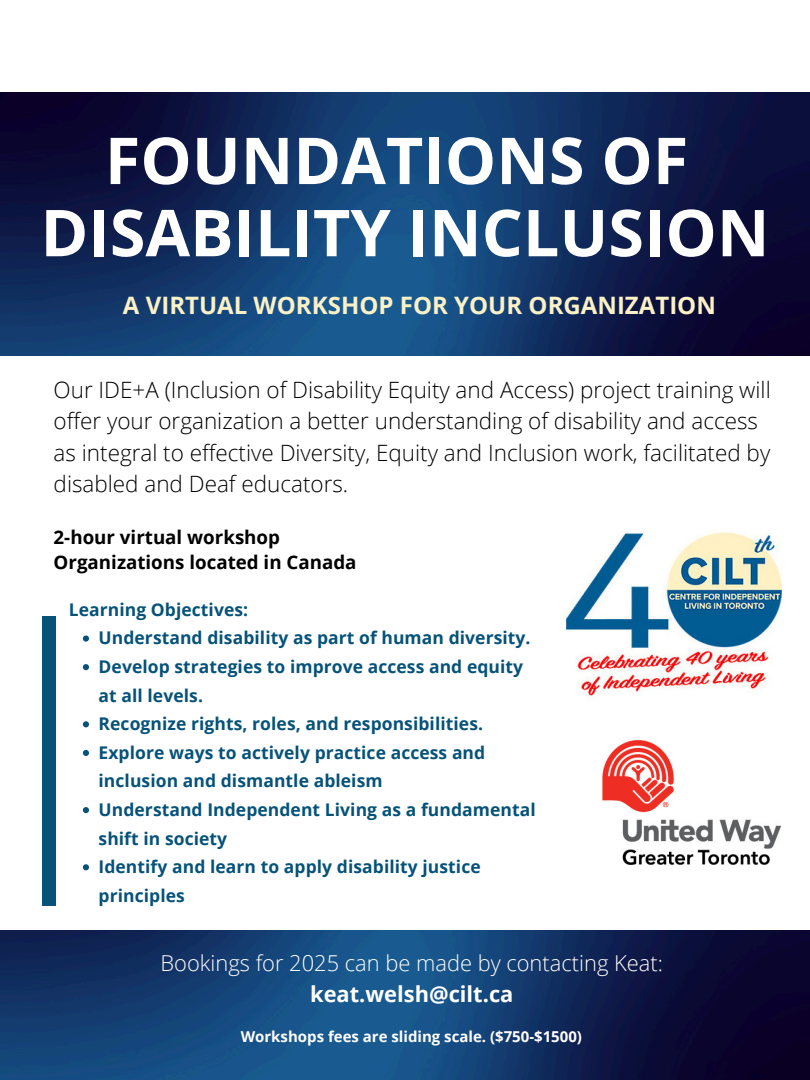
<style>
.page{position:relative;width:810px;height:1080px;background:#fff}
.page>*{position:absolute;margin:0;border:0;box-sizing:border-box;transform-origin:0 0}
.t1{font:700 64.69px/72.2px "Open Sans";color:#fff;text-align:center}
.t2{font:700 24px "Open Sans";color:#faf1c6}
.t3{font:300 22.5px/31.4px "Open Sans";color:#000}
.t4{font:300 21.88px/30.5px "Open Sans";color:#fff;text-align:center}
.t5{font:700 18.75px/25.8px "Open Sans";color:#000}
.t6{font:700 17.5px/28.6px "Open Sans";letter-spacing:.005em;color:#065279}
.t7{font:700 15px "Open Sans";color:#fff}
.s1{font-weight:700}
</style>
<div class="page">
<img style="left:0;top:92px;width:810px;height:263px">
<img style="left:0;top:931px;width:810px;height:149px">
<img style="left:564px;top:532px;width:219px;height:209px">
<div style="left:42px;top:616px;width:14px;height:289px;background:#065279"></div>
<svg style="left:83px;top:636px;width:6px;height:6px"></svg>
<svg style="left:83px;top:664px;width:6px;height:6px"></svg>
<svg style="left:83px;top:721px;width:6px;height:6px"></svg>
<svg style="left:83px;top:750px;width:6px;height:6px"></svg>
<svg style="left:83px;top:807px;width:6px;height:6px"></svg>
<svg style="left:83px;top:864px;width:6px;height:6px"></svg>
<img style="left:602px;top:741px;width:178px;height:124px">
<p class="t1" style="left:41px;top:123px;width:730px">FOUNDATIONS OF<br>DISABILITY INCLUSION</p>
<p class="t2" style="left:123px;top:289px;width:594px">A VIRTUAL WORKSHOP FOR YOUR ORGANIZATION</p>
<p class="t3" style="left:54px;top:373px;width:719px">Our IDE+A (Inclusion of Disability Equity and Access) project training will offer your organization a better understanding of disability and access as integral to effective Diversity, Equity and Inclusion work, facilitated by disabled and Deaf educators.</p>
<p class="t5" style="left:54px;top:524px;width:305px">2-hour virtual workshop<br>Organizations located in Canada</p>
<p class="t6" style="left:69px;top:595px;width:181px">Learning Objectives:</p>
<h1 class="t6" style="left:99px;top:623px;width:433px">Understand disability as part of human diversity.</h1>
<h2 class="t6" style="left:99px;top:652px;width:426px">Develop strategies to improve access and equity at all levels.</h2>
<h3 class="t6" style="left:99px;top:709px;width:386px">Recognize rights, roles, and responsibilities.</h3>
<p class="t6" style="left:99px;top:738px;width:388px">Explore ways to actively practice access and inclusion and dismantle ableism</p>
<h4 class="t6" style="left:99px;top:795px;width:439px">Understand Independent Living as a fundamental shift in society</h4>
<h4 class="t6" style="left:99px;top:852px;width:384px">Identify and learn to apply disability justice principles</h4>
<p class="t4" style="left:161px;top:948px;width:504px">Bookings for 2025 can be made by contacting Keat: <span class="s1">keat.welsh@cilt.ca</span></p>
<p class="t7" style="left:241px;top:1026px;width:343px">Workshops fees are sliding scale. ($750-$1500)</p>
</div>
